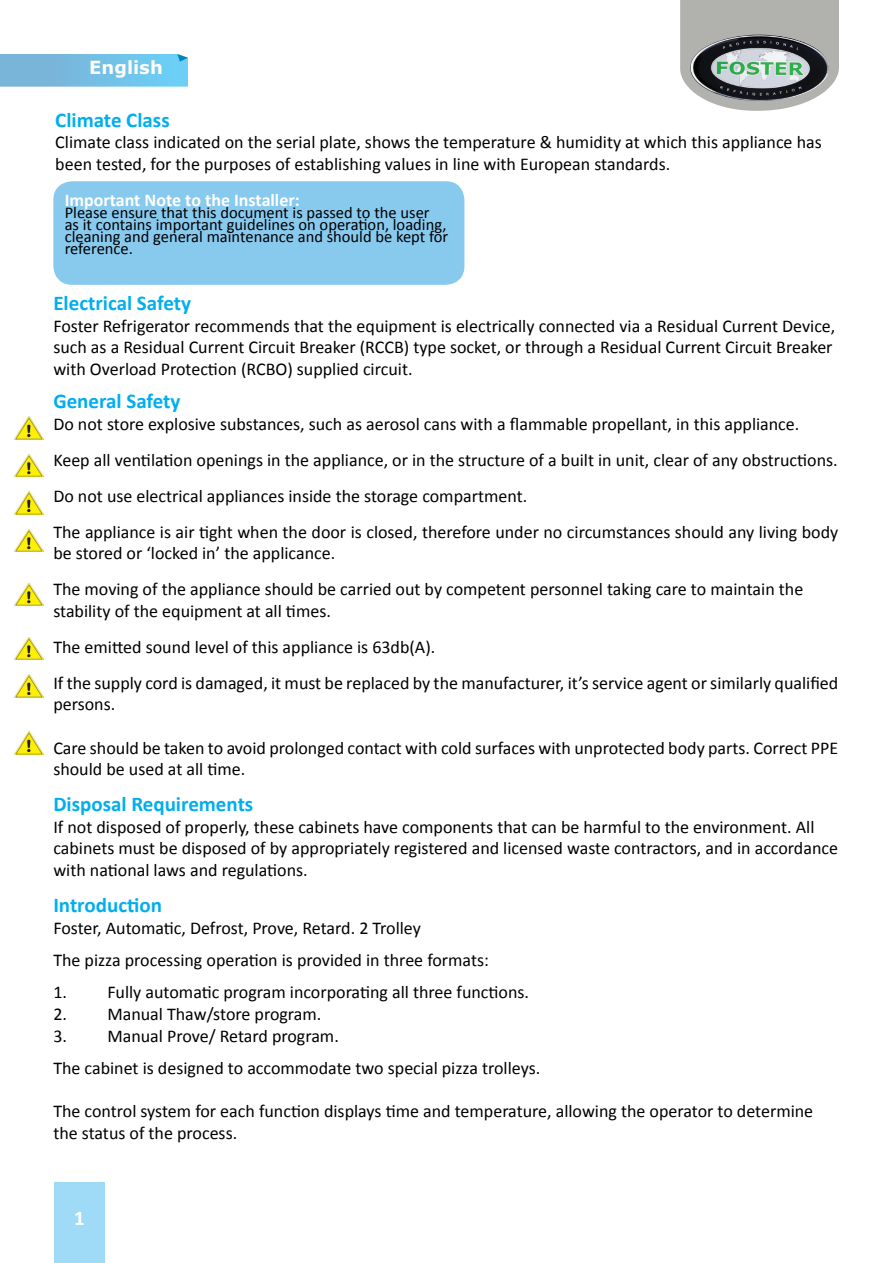
<style>
.page{position:relative;width:893px;height:1263px;background:#fff}
.page>*{position:absolute;margin:0;border:0;box-sizing:border-box;transform-origin:0 0}
.t1{font:700 21px "Calibri";color:#00aeef}
.t2{font:700 21px "Calibri";color:#fff}
.t3{font:18px/21.6px "Calibri";color:#000}
.t4{font:700 18px "Calibri";color:#fff}
.t5{font:700 18px "Verdana";color:#fefcf9}
.t6{font:16.5px/12px "Calibri";color:#000}
</style>
<div class="page">
<svg style="left:680px;top:0;width:159px;height:111px;background:#bcbdb9"></svg>
<img style="left:690px;top:35px;width:139px;height:66px">
<div style="left:53px;top:181px;width:411px;height:104px;background:#88c9ee"></div>
<img style="left:15px;top:637px;width:28px;height:23px">
<img style="left:15px;top:675px;width:28px;height:22px">
<img style="left:15px;top:731px;width:28px;height:23px">
<img style="left:15px;top:492px;width:28px;height:22px">
<img style="left:15px;top:454px;width:28px;height:23px">
<img style="left:15px;top:583px;width:28px;height:23px">
<img style="left:15px;top:529px;width:28px;height:23px">
<img style="left:15px;top:417px;width:28px;height:22px">
<svg style="left:0;top:54px;width:188px;height:33px;background:#74bfe4"></svg>
<div style="left:54px;top:1182px;width:51px;height:81px;background:#9fdaf7"></div>
<p class="t5" style="left:89px;top:55px;width:75px">English</p>
<p class="t1" style="left:55px;top:106px;width:116px">Climate Class</p>
<p class="t3" style="left:55px;top:131px;width:768px">Climate class indicated on the serial plate, shows the temperature &amp; humidity at which this appliance has been tested, for the purposes of establishing values in line with European standards.</p>
<p class="t4" style="left:65px;top:189px;width:237px">Important Note to the Installer:</p>
<p class="t6" style="left:65px;top:207px;width:385px">Please ensure that this document is passed to the user<br>as it contains important guidelines on operation, loading, cleaning and general maintenance and should be kept for reference.</p>
<p class="t1" style="left:53px;top:290px;width:139px">Electrical Safety</p>
<p class="t3" style="left:53px;top:315px;width:783px">Foster Refrigerator recommends that the equipment is electrically connected via a Residual Current Device, such as a Residual Current Circuit Breaker (RCCB) type socket, or through a Residual Current Circuit Breaker with Overload Protection (RCBO) supplied circuit.</p>
<p class="t1" style="left:53px;top:387px;width:129px">General Safety</p>
<p class="t3" style="left:53px;top:406px;width:786px;line-height:36px">Do not store explosive substances, such as aerosol cans with a flammable propellant, in this appliance.<br>Keep all ventilation openings in the appliance, or in the structure of a built in unit, clear of any obstructions.<br>Do not use electrical appliances inside the storage compartment.<br>The appliance is air tight when the door is closed, therefore under no circumstances should any living body</p>
<p class="t3" style="left:53px;top:535px;width:751px;line-height:36px">be stored or ‘locked in’ the applicance.<br>The moving of the appliance should be carried out by competent personnel taking care to maintain the</p>
<p class="t3" style="left:53px;top:593px;width:786px;line-height:36px">stability of the equipment at all times.<br>The emitted sound level of this appliance is 63db(A).<br>If the supply cord is damaged, it must be replaced by the manufacturer, it’s service agent or similarly qualified</p>
<p class="t3" style="left:53px;top:694px;width:63px">persons.</p>
<p class="t3" style="left:53px;top:737px;width:786px">Care should be taken to avoid prolonged contact with cold surfaces with unprotected body parts. Correct PPE should be used at all time.</p>
<p class="t1" style="left:53px;top:791px;width:201px">Disposal Requirements</p>
<p class="t3" style="left:53px;top:816px;width:786px">If not disposed of properly, these cabinets have components that can be harmful to the environment. All cabinets must be disposed of by appropriately registered and licensed waste contractors, and in accordance with national laws and regulations.</p>
<p class="t1" style="left:53px;top:891px;width:110px">Introduction</p>
<p class="t3" style="left:53px;top:911px;width:437px;line-height:32.4px">Foster, Automatic, Defrost, Prove, Retard. 2 Trolley<br>The pizza processing operation is provided in three formats:</p>
<p class="t3" style="left:53px;top:982px;width:477px">1. Fully automatic program incorporating all three functions.</p>
<p class="t3" style="left:53px;top:1003px;width:270px">2. Manual Thaw/store program.</p>
<p class="t3" style="left:53px;top:1019px;width:488px;line-height:32.4px">3. Manual Prove/ Retard program.<br>The cabinet is designed to accommodate two special pizza trolleys.</p>
<p class="t3" style="left:53px;top:1100px;width:761px">The control system for each function displays time and temperature, allowing the operator to determine the status of the process.</p>
<p class="t2" style="left:74px;top:1204px;width:12px">1</p>
</div>
